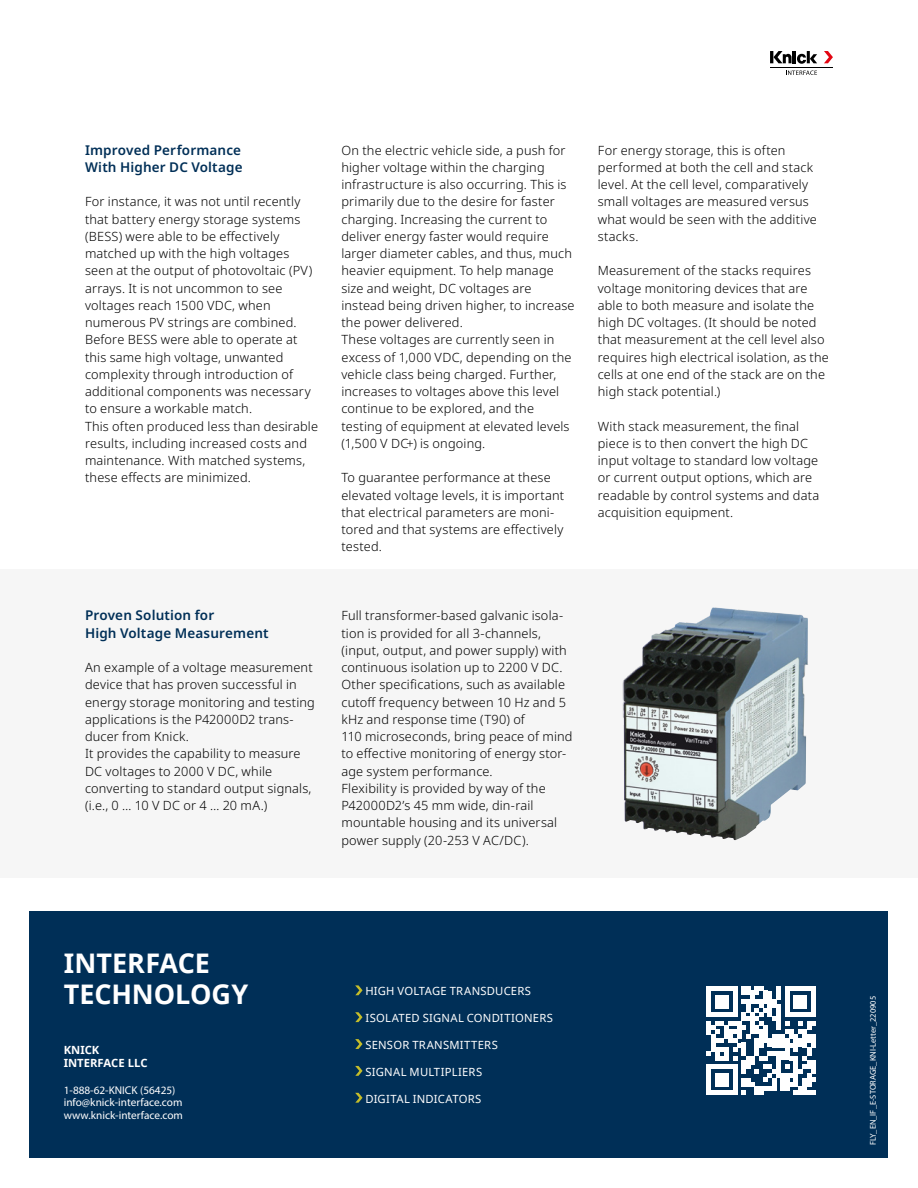
<style>
.page{position:relative;width:918px;height:1188px;background:#fff}
.page>*{position:absolute;margin:0;border:0;box-sizing:border-box;transform-origin:0 0}
.Headline_1{font:700 27px "Noto Sans";letter-spacing:-.005em;color:#fff}
.Copy_Bold{font:600 13.5px/17.2px "Noto Sans";letter-spacing:.01em;color:#002f57}
.Copy{font:300 12.75px/17.2px "Noto Sans";letter-spacing:.015em;color:#000}
.Overheadline{font:11.25px "Noto Sans";letter-spacing:.02em;color:#fff}
.Text{font:11.25px/12.8px "Myriad Pro";color:#fff}
.Introtexte{font:700 11.25px/13.5px "Noto Sans";color:#fff}
.t1{font:8.4px "Myriad Pro";color:#fff}
</style>
<div class="page">
<div style="left:0;top:570px;width:918px;height:308px;background:#f6f6f6"></div>
<div style="left:30px;top:912px;width:858px;height:246px;background:#002f57"></div>
<svg style="left:707px;top:986px;width:109px;height:109px"></svg>
<svg style="left:355px;top:985px;width:8px;height:10px"></svg>
<svg style="left:355px;top:1012px;width:8px;height:10px"></svg>
<svg style="left:355px;top:1039px;width:8px;height:10px"></svg>
<svg style="left:355px;top:1066px;width:8px;height:10px"></svg>
<svg style="left:355px;top:1093px;width:8px;height:10px"></svg>
<img style="left:622px;top:607px;width:186px;height:233px">
<svg style="left:770px;top:51px;width:47px;height:13px"></svg>
<svg style="left:824px;top:51px;width:9px;height:12px"></svg>
<hr style="left:770px;top:67px;width:63px;height:1px;background:#000">
<svg style="left:786px;top:71px;width:31px;height:4px"></svg>
<p class="Copy_Bold" style="left:85px;top:141px;width:159px">Improved Performance<br>With Higher DC Voltage</p>
<p class="Copy" style="left:85px;top:193px;width:235px">For instance, it was not until recently that battery energy storage systems (BESS) were able to be effectively matched up with the high voltages seen at the output of photovoltaic (PV) arrays. It is not uncommon to see voltages reach 1500 VDC, when numerous PV strings are combined.<br>Before BESS were able to operate at this same high voltage, unwanted complexity through introduction of additional components was necessary to ensure a workable match.<br>This often produced less than desirable results, including increased costs and maintenance. With matched systems, these effects are minimized.</p>
<p class="Copy_Bold" style="left:85px;top:607px;width:185px">Proven Solution for<br>High Voltage Measurement</p>
<p class="Copy" style="left:85px;top:659px;width:231px">An example of a voltage measurement device that has proven successful in energy storage monitoring and testing applications is the P42000D2 trans&shy;ducer from Knick.<br>It provides the capability to measure DC voltages to 2000 V DC, while converting to standard output signals, (i.e., 0 … 10 V DC or 4 … 20 mA.)</p>
<p class="Copy" style="left:341px;top:142px;width:235px">On the electric vehicle side, a push for higher voltage within the charging infrastructure is also occurring. This is primarily due to the desire for faster charging. Increasing the current to deliver energy faster would require larger diameter cables, and thus, much heavier equipment. To help manage size and weight, DC voltages are instead being driven higher, to increase the power delivered.<br>These voltages are currently seen in excess of 1,000 VDC, depending on the vehicle class being charged. Further, increases to voltages above this level continue to be explored, and the testing of equipment at elevated levels (1,500 V DC+) is ongoing.</p>
<p class="Copy" style="left:341px;top:469px;width:224px">To guarantee performance at these elevated voltage levels, it is important that electrical parameters are moni&shy;tored and that systems are effectively tested.</p>
<p class="Copy" style="left:341px;top:607px;width:233px">Full transformer-based galvanic isola&shy;tion is provided for all 3-channels, (input, output, and power supply) with continuous isolation up to 2200 V DC.<br>Other specifications, such as available cutoff frequency between 10 Hz and 5 kHz and response time (T90) of<br>110 microseconds, bring peace of mind to effective monitoring of energy stor&shy;age system performance.<br>Flexibility is provided by way of the P42000D2’s 45 mm wide, din-rail mountable housing and its universal power supply (20-253 V AC/DC).</p>
<p class="Copy" style="left:598px;top:142px;width:221px">For energy storage, this is often performed at both the cell and stack level. At the cell level, comparatively small voltages are measured versus what would be seen with the additive stacks.</p>
<p class="Copy" style="left:598px;top:262px;width:233px">Measurement of the stacks requires voltage monitoring devices that are able to both measure and isolate the high DC voltages. (It should be noted that measurement at the cell level also requires high electrical isolation, as the cells at one end of the stack are on the high stack potential.)</p>
<p class="Copy" style="left:598px;top:418px;width:223px">With stack measurement, the final piece is to then convert the high DC input voltage to standard low voltage or current output options, which are readable by control systems and data acquisition equipment.</p>
<p class="Headline_1" style="left:64px;top:944px;width:148px">INTERFACE</p>
<p class="Headline_1" style="left:64px;top:975px;width:186px">TECHNOLOGY</p>
<p class="Overheadline" style="left:365px;top:983px;width:167px">HIGH VOLTAGE TRANSDUCERS</p>
<p class="Overheadline" style="left:365px;top:1010px;width:189px">ISOLATED SIGNAL CONDITIONERS</p>
<p class="Overheadline" style="left:365px;top:1037px;width:134px">SENSOR TRANSMITTERS</p>
<p class="Overheadline" style="left:365px;top:1064px;width:118px">SIGNAL MULTIPLIERS</p>
<p class="Overheadline" style="left:365px;top:1091px;width:117px">DIGITAL INDICATORS</p>
<p class="Introtexte" style="left:64px;top:1043px;width:85px">KNICK<br>INTERFACE LLC</p>
<p class="Text" style="left:64px;top:1083px;width:120px">1-888-62-KNICK (56425) info@knick-interface.com</p>
<p class="Text" style="left:64px;top:1109px;width:121px">www.knick-interface.com</p>
<p class="t1" style="left:868px;top:1145px;width:151px;rotate:-90deg">FLY_EN_IF_E-STORAGE_KNI-Letter_220905</p>
</div>
